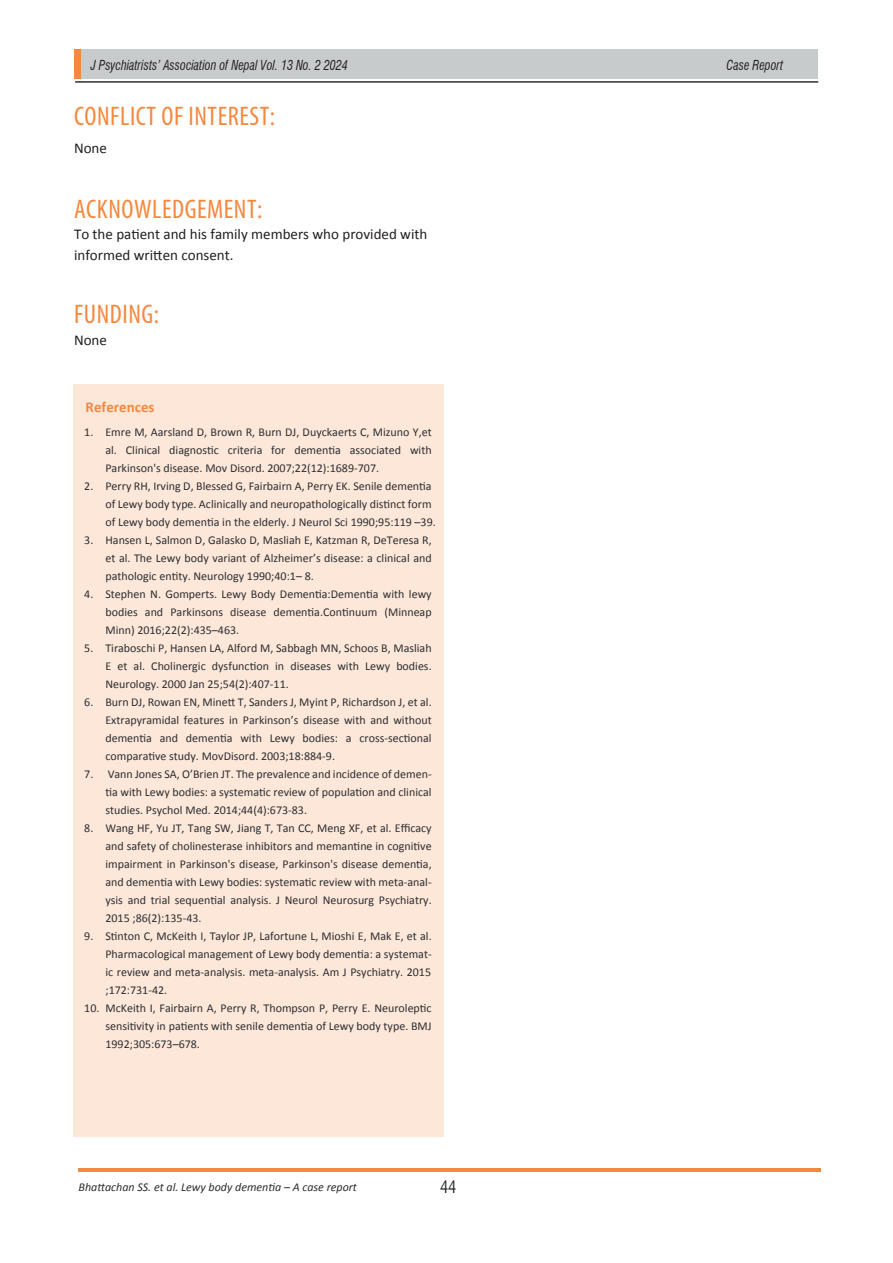
<style>
.page{position:relative;width:893px;height:1263px;background:#fff}
.page>*{position:absolute;margin:0;border:0;box-sizing:border-box;transform-origin:0 0}
.t1{font:condensed 27px "Myriad Pro";letter-spacing:.02em;color:#f5883f}
.t2{font:condensed 16.5px "Swiss 721 BT";color:#2c2e31}
.t3{font:15px/21px "Calibri";color:#231f20}
.t4{font:700 15px "Calibri";color:#f5883f}
.t5{font:italic condensed 13.5px "Swiss 721 BT";color:#231f20;scale:.89 1}
.t6{font:12px/18px "Calibri";color:#2c2e31;text-align:justify}
.t7{font:italic 12px "Calibri";color:#2c2e31}
</style>
<div class="page">
<div style="left:73px;top:384px;width:371px;height:752px;background:#fde7d9"></div>
<hr style="left:75px;top:81px;width:743px;height:2px;background:#2c2e31">
<div style="left:75px;top:49px;width:743px;height:30px;background:#c8cbcc"></div>
<div style="left:75px;top:49px;width:6px;height:30px;background:#f5883f"></div>
<hr style="left:79px;top:1168px;width:742px;height:4px;background:#f5883f">
<p class="t5" style="left:91px;top:57px;width:290px">J Psychiatrists’ Association of Nepal Vol. 13 No. 2 2024</p>
<p class="t5" style="left:727px;top:57px;width:65px">Case Report</p>
<h1 class="t1" style="left:74px;top:100px;width:203px">CONFLICT OF INTEREST:</h1>
<p class="t3" style="left:74px;top:137px;width:34px">None</p>
<h1 class="t1" style="left:74px;top:193px;width:190px">ACKNOWLEDGEMENT:</h1>
<p class="t3" style="left:74px;top:224px;width:355px">To the patient and his family members who provided with informed written consent.</p>
<h1 class="t1" style="left:74px;top:297px;width:86px">FUNDING:</h1>
<p class="t3" style="left:74px;top:329px;width:34px">None</p>
<p class="t4" style="left:86px;top:398px;width:70px">References</p>
<p class="t6" style="left:105px;top:423px;width:328px;text-indent:-21px">1. Emre M, Aarsland D, Brown R, Burn DJ, Duyckaerts C, Mizuno Y,et al. Clinical diagnostic criteria for dementia associated with Parkinson's disease. Mov Disord. 2007;22(12):1689-707.</p>
<p class="t6" style="left:105px;top:477px;width:332px;text-align:left;text-indent:-21px">2. Perry RH, Irving D, Blessed G, Fairbairn A, Perry EK. Senile dementia of Lewy body type. Aclinically and neuropathologically distinct form of Lewy body dementia in the elderly. J Neurol Sci 1990;95:119 –39.</p>
<p class="t6" style="left:105px;top:531px;width:328px;text-indent:-21px">3. Hansen L, Salmon D, Galasko D, Masliah E, Katzman R, DeTeresa R, et al. The Lewy body variant of Alzheimer’s disease: a clinical and pathologic entity. Neurology 1990;40:1– 8.</p>
<p class="t6" style="left:105px;top:585px;width:328px;text-indent:-21px">4. Stephen N. Gomperts. Lewy Body Dementia:Dementia with lewy bodies and Parkinsons disease dementia.Continuum (Minneap Minn) 2016;22(2):435–463.</p>
<p class="t6" style="left:105px;top:639px;width:328px;text-indent:-21px">5. Tiraboschi P, Hansen LA, Alford M, Sabbagh MN, Schoos B, Masliah E et al. Cholinergic dysfunction in diseases with Lewy bodies.<br>Neurology. 2000 Jan 25;54(2):407-11.</p>
<p class="t6" style="left:105px;top:693px;width:328px;text-indent:-21px">6. Burn DJ, Rowan EN, Minett T, Sanders J, Myint P, Richardson J, et al.<br>Extrapyramidal features in Parkinson’s disease with and without dementia and dementia with Lewy bodies: a cross-sectional comparative study. MovDisord. 2003;18:884-9.</p>
<p class="t6" style="left:105px;top:765px;width:328px;text-indent:-21px">7. Vann Jones SA, O’Brien JT. The prevalence and incidence of demen&shy;tia with Lewy bodies: a systematic review of population and clinical studies. Psychol Med. 2014;44(4):673-83.</p>
<p class="t6" style="left:105px;top:819px;width:328px;text-indent:-21px">8. Wang HF, Yu JT, Tang SW, Jiang T, Tan CC, Meng XF, et al. Efficacy and safety of cholinesterase inhibitors and memantine in cognitive impairment in Parkinson's disease, Parkinson's disease dementia, and dementia with Lewy bodies: systematic review with meta-anal&shy;ysis and trial sequential analysis. J Neurol Neurosurg Psychiatry.<br>2015 ;86(2):135-43.</p>
<p class="t6" style="left:105px;top:927px;width:328px;text-indent:-21px">9. Stinton C, McKeith I, Taylor JP, Lafortune L, Mioshi E, Mak E, et al.<br>Pharmacological management of Lewy body dementia: a systemat&shy;ic review and meta-analysis. meta-analysis. Am J Psychiatry. 2015 ;172:731-42.</p>
<p class="t6" style="left:105px;top:999px;width:328px;text-indent:-21px">10. McKeith I, Fairbairn A, Perry R, Thompson P, Perry E. Neuroleptic sensitivity in patients with senile dementia of Lewy body type. BMJ 1992;305:673–678.</p>
<p class="t7" style="left:79px;top:1178px;width:280px">Bhattachan SS. et al. Lewy body dementia – A case report</p>
<h2 class="t2" style="left:440px;top:1177px;width:18px">44</h2>
</div>
